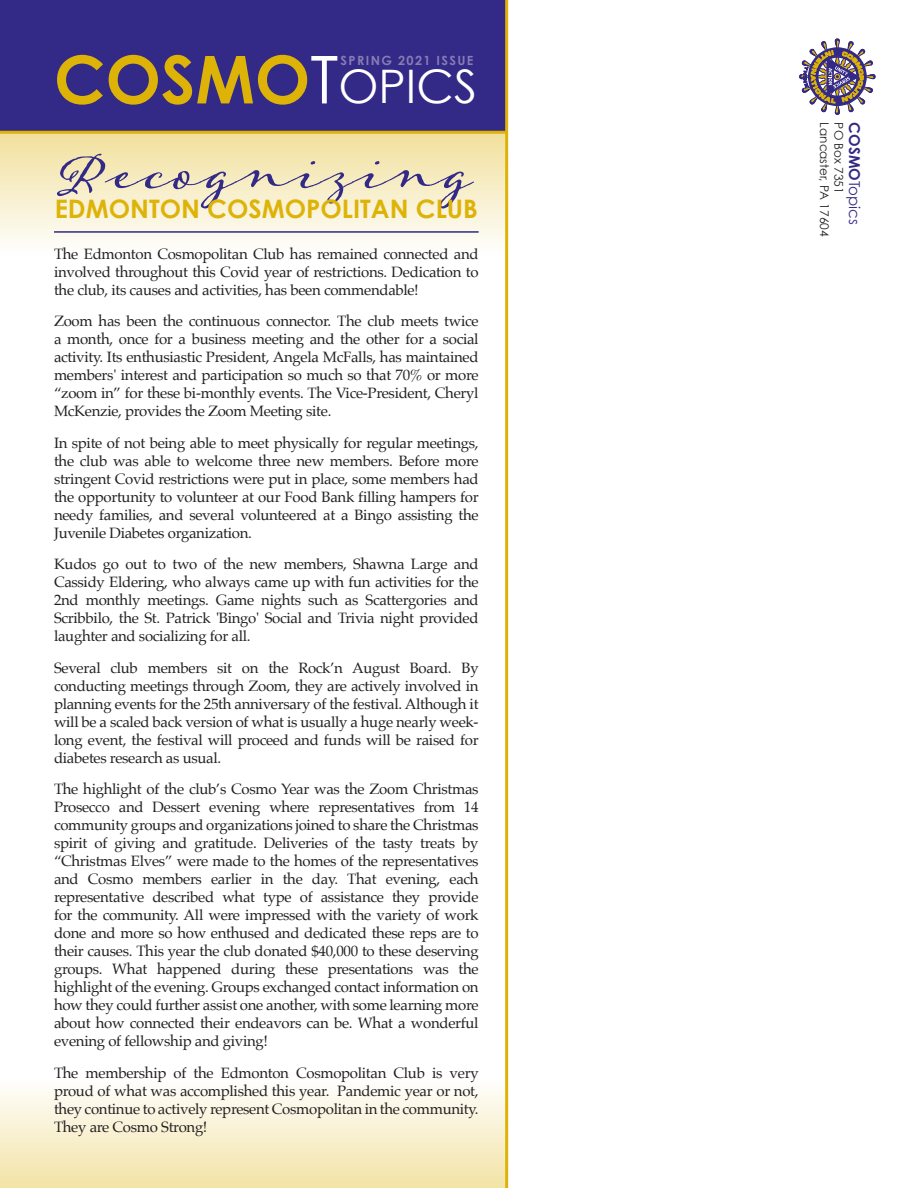
<style>
.page{position:relative;width:918px;height:1188px;background:#fff}
.page>*{position:absolute;margin:0;border:0;box-sizing:border-box;transform-origin:0 0}
.t1{font:700 66px "Century Gothic";color:#deb308}
.t2{font:55.5px "Adorn Garland";color:#332986}
.t3{font:46.2px "Century Gothic";color:#fff}
.t4{font:700 25.5px "Century Gothic";color:#deb308}
.t5{font:15px/18px "Palatino";letter-spacing:-.02em;color:#231f20;text-align:justify}
.t6{font:15px "Century Gothic";color:#332986}
.t7{font:700 12.6px "Century Gothic";letter-spacing:.11em;color:#867cb5}
.t8{font:12px "Century Gothic";color:#231f20}
.s1{font-size:66px}
.s2{font-weight:700}
</style>
<div class="page">
<div style="left:0;top:132px;width:507px;height:122px;background:linear-gradient(to bottom,#f1e09b,#fefefd)"></div>
<div style="left:0;top:1078px;width:507px;height:110px;background:linear-gradient(to bottom,#fefefe,#f3e4a7)"></div>
<div style="left:0;top:0;width:507px;height:132px;background:#332986"></div>
<svg style="left:800px;top:39px;width:75px;height:75px"></svg>
<hr style="left:505px;top:0;width:3px;height:1188px;background:#deb308">
<hr style="left:0;top:131px;width:507px;height:3px;background:#deb308">
<hr style="left:54px;top:231px;width:425px;height:2px;background:#332986">
<p class="t1" style="left:54px;top:38px;width:258px">COSMO</p>
<p class="t7" style="left:341px;top:53px;width:134px">SPRING 2021 ISSUE</p>
<p class="t3" style="left:310px;top:59px;width:168px"><span class="s1">T</span>OPICS</p>
<p class="t2" style="left:59px;top:135px;width:415px">Recognizing</p>
<p class="t4" style="left:55px;top:192px;width:425px">EDMONTON COSMOPOLITAN CLUB</p>
<p class="t5" style="left:54px;top:245px;width:426px">The Edmonton Cosmopolitan Club has remained connected and involved throughout this Covid year of restrictions. Dedication to the club, its causes and activities, has been commendable!</p>
<p class="t5" style="left:54px;top:312px;width:426px">Zoom has been the continuous connector. The club meets twice a month, once for a business meeting and the other for a social activity. Its enthusiastic President, Angela McFalls, has maintained members' interest and participation so much so that 70% or more “zoom in” for these bi-monthly events. The Vice-President, Cheryl McKenzie, provides the Zoom Meeting site.</p>
<p class="t5" style="left:54px;top:434px;width:426px">In spite of not being able to meet physically for regular meetings, the club was able to welcome three new members. Before more stringent Covid restrictions were put in place, some members had the opportunity to volunteer at our Food Bank filling hampers for needy families, and several volunteered at a Bingo assisting the Juvenile Diabetes organization.</p>
<p class="t5" style="left:54px;top:555px;width:426px">Kudos go out to two of the new members, Shawna Large and Cassidy Eldering, who always came up with fun activities for the 2nd monthly meetings. Game nights such as Scattergories and Scribbilo, the St. Patrick 'Bingo' Social and Trivia night provided laughter and socializing for all.</p>
<p class="t5" style="left:54px;top:659px;width:426px">Several club members sit on the Rock’n August Board. By conducting meetings through Zoom, they are actively involved in planning events for the 25th anniversary of the festival. Although it will be a scaled back version of what is usually a huge nearly week&shy;long event, the festival will proceed and funds will be raised for diabetes research as usual.</p>
<p class="t5" style="left:54px;top:780px;width:426px">The highlight of the club’s Cosmo Year was the Zoom Christmas Prosecco and Dessert evening where representatives from 14 community groups and organizations joined to share the Christmas spirit of giving and gratitude. Deliveries of the tasty treats by “Christmas Elves” were made to the homes of the representatives and Cosmo members earlier in the day. That evening, each representative described what type of assistance they provide for the community. All were impressed with the variety of work done and more so how enthused and dedicated these reps are to their causes. This year the club donated $40,000 to these deserving groups. What happened during these presentations was the highlight of the evening. Groups exchanged contact information on how they could further assist one another, with some learning more about how connected their endeavors can be. What a wonderful evening of fellowship and giving!</p>
<p class="t5" style="left:54px;top:1064px;width:426px">The membership of the Edmonton Cosmopolitan Club is very proud of what was accomplished this year. Pandemic year or not, they continue to actively represent Cosmopolitan in the community.<br>They are Cosmo Strong!</p>
<p class="t6" style="left:864px;top:122px;width:104px;rotate:90deg"><span class="s2">COSMO</span>Topics</p>
<p class="t8" style="left:832px;top:122px;width:116px;rotate:90deg">Lancaster, PA 17604</p>
<p class="t8" style="left:846px;top:122px;width:73px;rotate:90deg">PO Box 7351</p>
</div>
